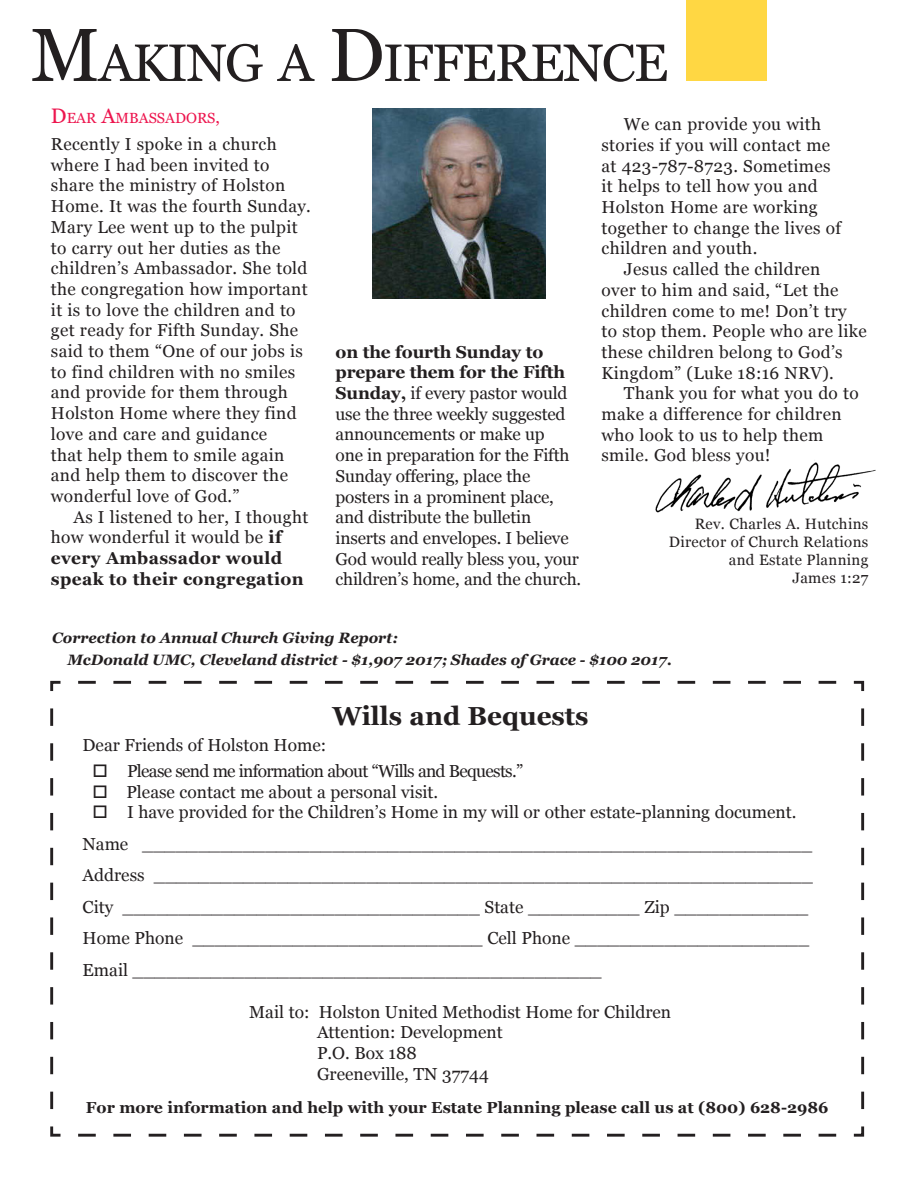
<style>
.page{position:relative;width:918px;height:1188px;background:#fff}
.page>*{position:absolute;margin:0;border:0;box-sizing:border-box;transform-origin:0 0}
.t1{font:52.5px "Georgia";letter-spacing:-.03em;color:#231f20}
.t2{font:700 26.1px "Georgia";color:#231f20}
.t3{font:17.4px "Georgia";color:#231f20}
.t4{font:17.4px "Georgia";letter-spacing:-.04em;color:#231f20}
.t5{font:17.25px/20.7px "Georgia";letter-spacing:.02em;color:#231f20}
.t6{font:17.25px/20.7px "Georgia";letter-spacing:-.01em;color:#231f20}
.t7{font:700 15.9px "Georgia";color:#231f20}
.Subhead{font:italic 700 15px/22.5px "Georgia";color:#231f20}
.t8{font:15px/18px "Georgia";letter-spacing:.02em;color:#231f20;text-align:right}
.Subhead-2{font:14.7px "Georgia";color:#ed154e}
.s1{font-size:75px}
.s2{font-size:21px}
.s3{font-size:16.5px}
.s4{font-weight:700}
</style>
<div class="page">
<svg style="left:50px;top:680px;width:815px;height:457px"></svg>
<img style="left:655px;top:460px;width:221px;height:53px">
<img style="left:372px;top:108px;width:173px;height:191px">
<div style="left:686px;top:0;width:81px;height:81px;background:#ffd743"></div>
<p class="t1" style="left:31px;top:31px;width:639px"><span class="s1">M</span>AKING A <span class="s1">D</span>IFFERENCE</p>
<p class="Subhead-2" style="left:51px;top:109px;width:171px"><span class="s2">D</span>EAR <span class="s2">A</span>MBASSADORS<span class="s3">,</span></p>
<p class="t5" style="left:51px;top:134px;width:262px">Recently I spoke in a church where I had been invited to share the ministry of Holston<br>Home. It was the fourth Sunday.<br>Mary Lee went up to the pulpit to carry out her duties as the children’s Ambassador. She told the congregation how important it is to love the children and to get ready for Fifth Sunday. She said to them “One of our jobs is to find children with no smiles and provide for them through<br>Holston Home where they find love and care and guidance<br>that help them to smile again and help them to discover the wonderful love of God.”</p>
<p class="t5" style="left:51px;top:507px;width:259px;text-indent:22px">As I listened to her, I thought how wonderful it would be <span class="s4">if every Ambassador would speak to their congregation</span></p>
<p class="t6" style="left:336px;top:342px;width:247px"><span class="s4">on the fourth Sunday to prepare them for the Fifth<br>Sunday,</span> if every pastor would use the three weekly suggested announcements or make up<br>one in preparation for the Fifth<br>Sunday offering, place the posters in a prominent place, and distribute the bulletin inserts and envelopes. I believe<br>God would really bless you, your children’s home, and the church.</p>
<p class="t5" style="left:602px;top:114px;width:241px;text-indent:22px">We can provide you with stories if you will contact me at 423-787-8723. Sometimes it helps to tell how you and<br>Holston Home are working together to change the lives of children and youth.</p>
<p class="t5" style="left:602px;top:259px;width:267px;text-indent:22px">Jesus called the children<br>over to him and said, “Let the children come to me! Don’t try<br>to stop them. People who are like these children belong to God’s<br>Kingdom” (Luke 18:16 NRV).</p>
<p class="t5" style="left:602px;top:383px;width:259px;text-indent:22px">Thank you for what you do to make a difference for children who look to us to help them smile. God bless you!</p>
<p class="t8" style="left:669px;top:515px;width:201px">Rev. Charles A. Hutchins<br>Director of Church Relations</p>
<p class="t8" style="left:729px;top:551px;width:141px">and Estate Planning</p>
<p class="t8" style="left:792px;top:569px;width:77px">James 1:27</p>
<p class="Subhead" style="left:67px;top:626px;width:606px;text-indent:-15px">Correction to Annual Church Giving Report:<br>McDonald UMC, Cleveland district - $1,907 2017; Shades of Grace - $100 2017.</p>
<p class="t2" style="left:332px;top:699px;width:258px">Wills and Bequests</p>
<p class="t3" style="left:83px;top:734px;width:245px">Dear Friends of Holston Home:</p>
<p class="t4" style="left:93px;top:760px;width:432px">□ Please send me information about “Wills and Bequests.”</p>
<p class="t3" style="left:93px;top:781px;width:347px">□ Please contact me about a personal visit.</p>
<p class="t3" style="left:93px;top:802px;width:706px">□ I have provided for the Children’s Home in my will or other estate-planning document.</p>
<p class="t3" style="left:83px;top:833px;width:731px">Name ____________________________________________________________</p>
<p class="t3" style="left:83px;top:865px;width:732px">Address ___________________________________________________________</p>
<p class="t3" style="left:83px;top:896px;width:727px">City ________________________________ State __________ Zip ____________</p>
<p class="t3" style="left:83px;top:928px;width:728px">Home Phone __________________________ Cell Phone _____________________</p>
<p class="t3" style="left:83px;top:959px;width:521px">Email __________________________________________</p>
<p class="t3" style="left:249px;top:1001px;width:423px">Mail to: Holston United Methodist Home for Children</p>
<p class="t3" style="left:317px;top:1022px;width:187px">Attention: Development</p>
<p class="t3" style="left:317px;top:1043px;width:101px">P.O. Box 188</p>
<p class="t3" style="left:317px;top:1064px;width:173px">Greeneville, TN 37744</p>
<p class="t7" style="left:86px;top:1097px;width:744px">For more information and help with your Estate Planning please call us at (800) 628-2986</p>
</div>
